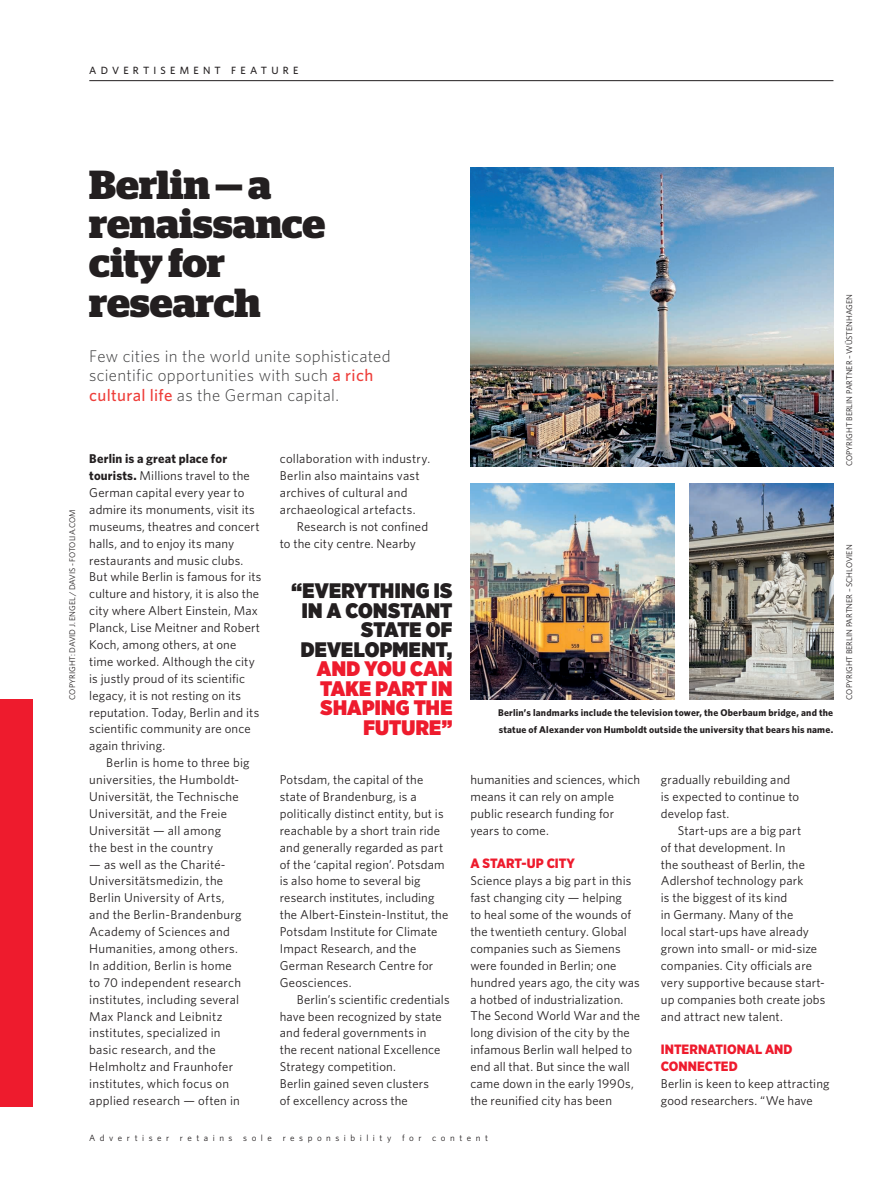
<style>
.page{position:relative;width:893px;height:1187px;background:#fff}
.page>*{position:absolute;margin:0;border:0;box-sizing:border-box;transform-origin:0 0}
.t1{font:700 40.5px/39px "Stag";color:#231f20}
.t2{font:900 21px/19.5px "Gotham Narrow";letter-spacing:.01em;color:#231f20;text-align:right}
.t3{font:900 21px/19.5px "Gotham Narrow";letter-spacing:.01em;color:#ee1b2d;text-align:right}
.t4{font:300 16.8px/19.5px "Whitney";letter-spacing:.015em;color:#3e3e3f}
.t5{font:900 13.5px/16.8px "Gotham Narrow";color:#ee1b2d}
.t6{font:12.75px/17px "Whitney";letter-spacing:.01em;color:#231f20}
.t7{font:500 10.5px "Whitney";letter-spacing:.405em;color:#231f20}
.t8{font:700 9.75px/17px "Whitney";letter-spacing:.02em;color:#231f20}
.t9{font:9px "Whitney";letter-spacing:.5em;color:#231f20}
.t10{font:8.25px "Whitney";color:#231f20}
.s1{font-weight:500;color:#ee3e3a}
.s2{font-weight:700}
</style>
<div class="page">
<hr style="left:89px;top:80px;width:744px;height:1px;background:#231f20">
<img style="left:470px;top:483px;width:205px;height:216px">
<img style="left:470px;top:167px;width:363px;height:299px">
<img style="left:689px;top:483px;width:144px;height:216px">
<div style="left:0;top:699px;width:33px;height:408px;background:#ee1b2d"></div>
<p class="t7" style="left:89px;top:64px;width:211px">ADVERTISEMENT FEATURE</p>
<p class="t10" style="left:67px;top:699px;width:192px;rotate:-90deg">COPYRIGHT: DAVID J. ENGEL / DAVIS - FOTOLIA.COM</p>
<h1 class="t1" style="left:89px;top:166px;width:238px">Berlin — a renaissance city for research</h1>
<h3 class="t4" style="left:89px;top:345px;width:303px">Few cities in the world unite sophisticated scientific opportunities with such <span class="s1">a rich cultural life</span> as the German capital.</h3>
<p class="t6" style="left:89px;top:450px;width:174px"><span class="s2">Berlin is a great place for tourists.</span> Millions travel to the<br>German capital every year to admire its monuments, visit its museums, theatres and concert halls, and to enjoy its many restaurants and music clubs.<br>But while Berlin is famous for its culture and history, it is also the city where Albert Einstein, Max<br>Planck, Lise Meitner and Robert<br>Koch, among others, at one time worked. Although the city is justly proud of its scientific legacy, it is not resting on its reputation. Today, Berlin and its scientific community are once again thriving.</p>
<p class="t6" style="left:89px;top:754px;width:162px;text-indent:17px">Berlin is home to three big universities, the Humboldt-<br>Universität, the Technische<br>Universität, and the Freie<br>Universität — all among<br>the best in the country</p>
<p class="t6" style="left:89px;top:855px;width:154px">— as well as the Charité-<br>Universitätsmedizin, the<br>Berlin University of Arts, and the Berlin-Brandenburg<br>Academy of Sciences and<br>Humanities, among others.<br>In addition, Berlin is home to 70 independent research institutes, including several<br>Max Planck and Leibnitz institutes, specialized in basic research, and the<br>Helmholtz and Fraunhofer institutes, which focus on applied research — often in</p>
<p class="t6" style="left:280px;top:450px;width:152px">collaboration with industry.<br>Berlin also maintains vast archives of cultural and archaeological artefacts.</p>
<p class="t6" style="left:280px;top:517px;width:150px;text-indent:17px">Research is not confined to the city centre. Nearby</p>
<h2 class="t2" style="left:291px;top:580px;width:162px">“EVERYTHING IS<br>IN A CONSTANT<br>STATE OF<br>DEVELOPMENT,</h2>
<h2 class="t3" style="left:317px;top:658px;width:137px">AND YOU CAN<br>TAKE PART IN<br>SHAPING THE<br>FUTURE”</h2>
<p class="t6" style="left:280px;top:770px;width:170px">Potsdam, the capital of the state of Brandenburg, is a politically distinct entity, but is reachable by a short train ride and generally regarded as part of the ‘capital region’. Potsdam is also home to several big research institutes, including the Albert-Einstein-Institut, the<br>Potsdam Institute for Climate<br>Impact Research, and the<br>German Research Centre for<br>Geosciences.</p>
<p class="t6" style="left:280px;top:990px;width:171px;text-indent:17px">Berlin’s scientific credentials have been recognized by state and federal governments in<br>the recent national Excellence<br>Strategy competition.<br>Berlin gained seven clusters<br>of excellency across the</p>
<p class="t8" style="left:498px;top:704px;width:337px">Berlin’s landmarks include the television tower, the Oberbaum bridge, and the statue of Alexander von Humboldt outside the university that bears his name.</p>
<p class="t6" style="left:470px;top:771px;width:171px">humanities and sciences, which means it can rely on ample public research funding for years to come.</p>
<p class="t5" style="left:470px;top:855px;width:106px">A START-UP CITY</p>
<p class="t6" style="left:470px;top:872px;width:171px">Science plays a big part in this fast changing city — helping<br>to heal some of the wounds of the twentieth century. Global companies such as Siemens were founded in Berlin; one hundred years ago, the city was a hotbed of industrialization.<br>The Second World War and the long division of the city by the infamous Berlin wall helped to end all that. But since the wall came down in the early 1990s, the reunified city has been</p>
<p class="t6" style="left:661px;top:770px;width:140px">gradually rebuilding and is expected to continue to develop fast.</p>
<p class="t6" style="left:661px;top:821px;width:166px;text-indent:17px">Start-ups are a big part<br>of that development. In<br>the southeast of Berlin, the<br>Adlershof technology park<br>is the biggest of its kind<br>in Germany. Many of the<br>local start-ups have already grown into small- or mid-size companies. City officials are very supportive because start&shy;up companies both create jobs and attract new talent.</p>
<p class="t5" style="left:661px;top:1040px;width:133px">INTERNATIONAL AND<br>CONNECTED</p>
<p class="t6" style="left:661px;top:1074px;width:170px">Berlin is keen to keep attracting good researchers. “We have</p>
<p class="t9" style="left:89px;top:1131px;width:400px">Advertiser retains sole responsibility for content</p>
<p class="t10" style="left:844px;top:466px;width:174px;rotate:-90deg">COPYRIGHT BERLIN PARTNER – WÜSTENHAGEN</p>
<p class="t10" style="left:844px;top:699px;width:156px;rotate:-90deg">COPYRIGHT BERLIN PARTNER – SCHLOVIEN</p>
</div>
